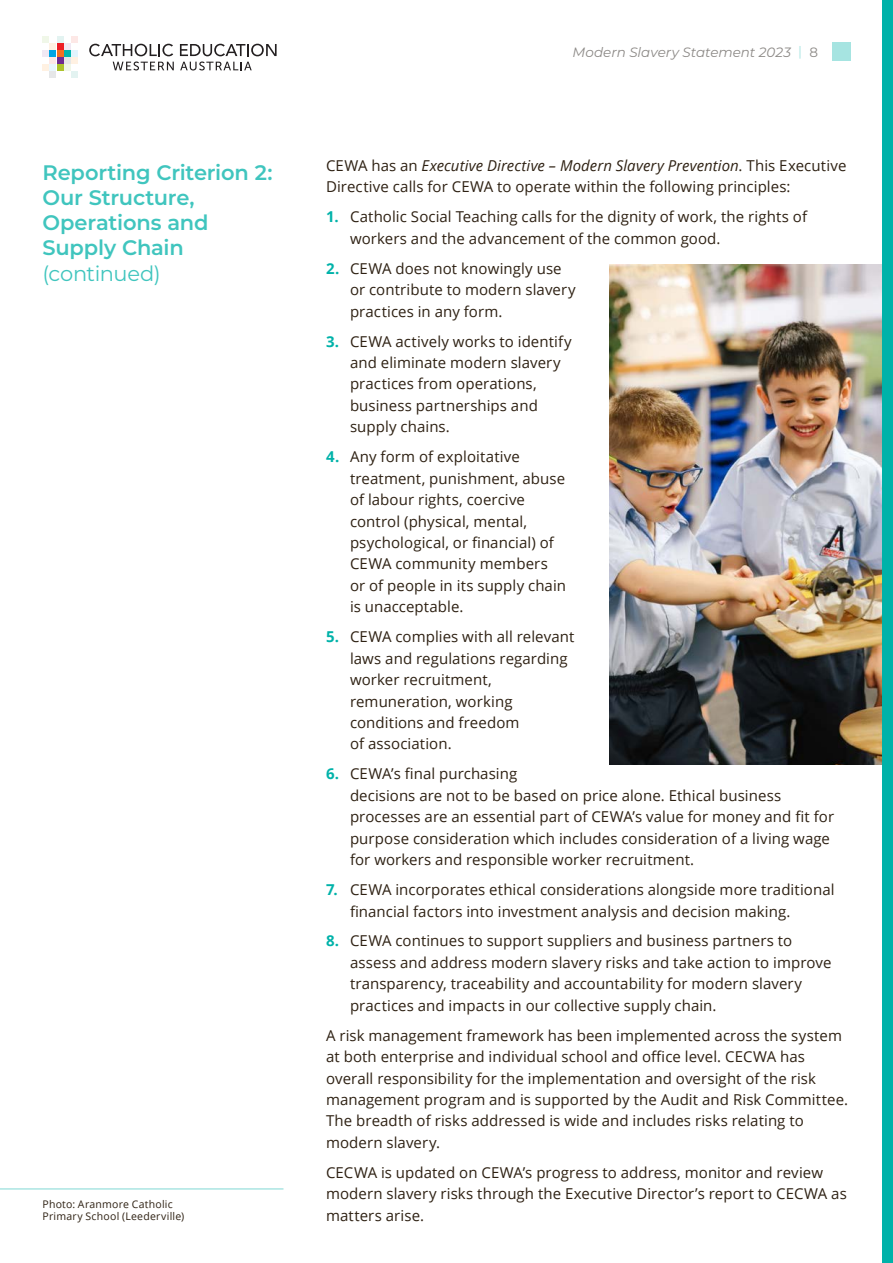
<style>
.page{position:relative;width:893px;height:1263px;background:#fff}
.page>*{position:absolute;margin:0;border:0;box-sizing:border-box;transform-origin:0 0}
.t1{font:600 21px/25.2px "Montserrat";letter-spacing:-.01em;color:#40c5be}
.t2{font:21px "Montserrat";letter-spacing:-.02em;color:#40c5be}
.t3{font:15px/21.5px "Open Sans";letter-spacing:.005em;color:#2e2113}
.t4{font:italic 13.5px "Montserrat";color:#8c8986}
.t5{font:10.5px/12.6px "Open Sans";letter-spacing:.02em;color:#2e2113}
.s1{font-style:normal;color:#a6e4e1}
.s2{font-style:normal}
.s3{font-style:italic}
.s4{font-weight:700;color:#00b2a9}
</style>
<div class="page">
<div style="left:832px;top:43px;width:18px;height:18px;background:#a6e4e1"></div>
<svg style="left:89px;top:44px;width:85px;height:26px"></svg>
<svg style="left:180px;top:44px;width:97px;height:26px"></svg>
<div style="left:57px;top:57px;width:6px;height:7px;background:#6f2c91"></div>
<div style="left:57px;top:50px;width:6px;height:7px;background:#f36f21"></div>
<div style="left:50px;top:50px;width:6px;height:7px;background:#00a5e4"></div>
<div style="left:64px;top:50px;width:7px;height:7px;background:#00b5ad"></div>
<div style="left:50px;top:57px;width:6px;height:7px;background:#fde8e6"></div>
<div style="left:64px;top:57px;width:7px;height:7px;background:#e6e7e8"></div>
<div style="left:64px;top:43px;width:7px;height:6px;background:#f0e8f3"></div>
<div style="left:43px;top:50px;width:6px;height:7px;background:#f0e8f3"></div>
<svg style="left:43px;top:65px;width:20px;height:13px"></svg>
<svg style="left:43px;top:36px;width:20px;height:13px"></svg>
<div style="left:64px;top:65px;width:7px;height:6px;background:#f0f7e8"></div>
<div style="left:72px;top:57px;width:6px;height:7px;background:#fff1e2"></div>
<div style="left:72px;top:50px;width:6px;height:7px;background:#e1f4fd"></div>
<svg style="left:72px;top:72px;width:6px;height:6px"></svg>
<svg style="left:72px;top:36px;width:6px;height:6px"></svg>
<img style="left:609px;top:264px;width:273px;height:500px">
<hr style="left:0;top:1188px;width:283px;height:1px;background:#80d8d4">
<div style="left:882px;top:0;width:11px;height:1263px;background:#00b2a9"></div>
<h1 class="t1" style="left:43px;top:159px;width:231px">Reporting Criterion 2:<br>Our Structure,<br>Operations and<br>Supply Chain</h1>
<h1 class="t2" style="left:43px;top:259px;width:120px">(continued)</h1>
<p class="t5" style="left:43px;top:1197px;width:143px">Photo: Aranmore Catholic<br>Primary School (Leederville)</p>
<p class="t4" style="left:573px;top:43px;width:247px">Modern Slavery Statement 2023 <span class="s1">|</span> <span class="s2">8</span></p>
<p class="t3" style="left:326px;top:154px;width:522px">CEWA has an <span class="s3">Executive Directive – Modern Slavery Prevention</span>. This Executive<br>Directive calls for CEWA to operate within the following principles:</p>
<p class="t3" style="left:350px;top:206px;width:459px;text-indent:-24px"><span class="s4">1.</span> Catholic Social Teaching calls for the dignity of work, the rights of workers and the advancement of the common good.</p>
<p class="t3" style="left:350px;top:257px;width:227px;text-indent:-24px"><span class="s4">2.</span> CEWA does not knowingly use or contribute to modern slavery practices in any form.</p>
<p class="t3" style="left:350px;top:330px;width:223px;text-indent:-24px"><span class="s4">3.</span> CEWA actively works to identify and eliminate modern slavery practices from operations, business partnerships and supply chains.</p>
<p class="t3" style="left:350px;top:446px;width:218px;text-indent:-24px"><span class="s4">4.</span> Any form of exploitative treatment, punishment, abuse of labour rights, coercive control (physical, mental, psychological, or financial) of<br>CEWA community members or of people in its supply chain is unacceptable.</p>
<p class="t3" style="left:350px;top:626px;width:226px;text-indent:-24px"><span class="s4">5.</span> CEWA complies with all relevant laws and regulations regarding worker recruitment, remuneration, working conditions and freedom<br>of association.</p>
<p class="t3" style="left:350px;top:763px;width:486px;text-indent:-24px"><span class="s4">6.</span> CEWA’s final purchasing<br>decisions are not to be based on price alone. Ethical business processes are an essential part of CEWA’s value for money and fit for purpose consideration which includes consideration of a living wage for workers and responsible worker recruitment.</p>
<p class="t3" style="left:350px;top:878px;width:486px;text-indent:-24px"><span class="s4">7.</span> CEWA incorporates ethical considerations alongside more traditional financial factors into investment analysis and decision making.</p>
<p class="t3" style="left:350px;top:930px;width:483px;text-indent:-24px"><span class="s4">8.</span> CEWA continues to support suppliers and business partners to assess and address modern slavery risks and take action to improve transparency, traceability and accountability for modern slavery practices and impacts in our collective supply chain.</p>
<p class="t3" style="left:326px;top:1024px;width:524px">A risk management framework has been implemented across the system at both enterprise and individual school and office level. CECWA has overall responsibility for the implementation and oversight of the risk management program and is supported by the Audit and Risk Committee.<br>The breadth of risks addressed is wide and includes risks relating to modern slavery.</p>
<p class="t3" style="left:326px;top:1161px;width:522px">CECWA is updated on CEWA’s progress to address, monitor and review modern slavery risks through the Executive Director’s report to CECWA as matters arise.</p>
</div>
